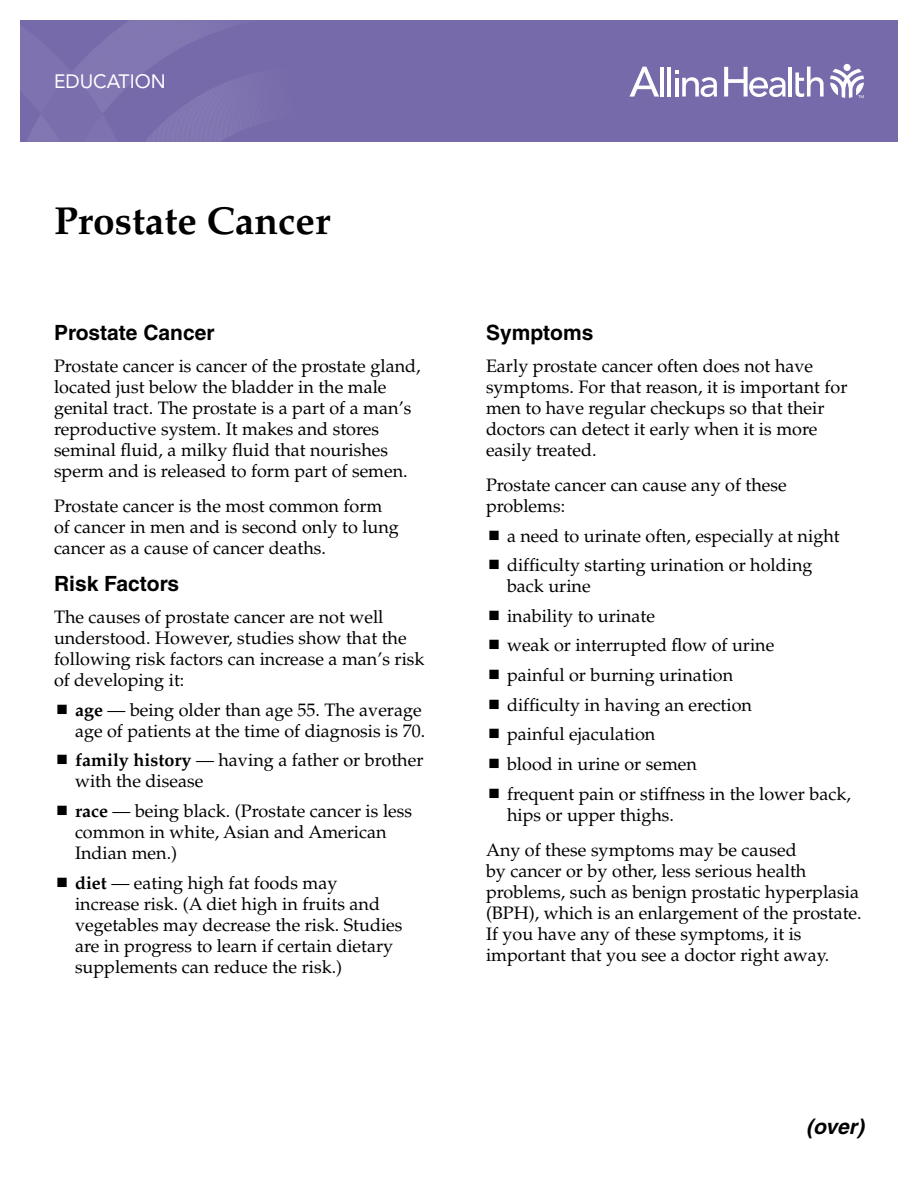
<style>
.page{position:relative;width:918px;height:1188px;background:#fff}
.page>*{position:absolute;margin:0;border:0;box-sizing:border-box;transform-origin:0 0}
.t1{font:700 39px "Palatino";color:#000}
.t2{font:700 21px "Helvetica";color:#000}
.t3{font:italic 700 21px "Helvetica";color:#000}
.t4{font:19.2px "Avenir LT Std";color:#fff}
.t5{font:18px/21px "Palatino";color:#000}
.s1{font-weight:700}
</style>
<div class="page">
<div style="left:20px;top:20px;width:878px;height:122px;background:#766aab"></div>
<svg style="left:27px;top:20px;width:218px;height:122px"></svg>
<svg style="left:830px;top:69px;width:34px;height:29px"></svg>
<div style="left:844px;top:64px;width:7px;height:7px;background:#fff;border-radius:50%"></div>
<hr style="left:660px;top:67px;width:4px;height:30px;background:#fff">
<hr style="left:667px;top:67px;width:4px;height:30px;background:#fff">
<hr style="left:789px;top:67px;width:3px;height:30px;background:#fff">
<svg style="left:795px;top:67px;width:29px;height:30px"></svg>
<svg style="left:675px;top:71px;width:42px;height:26px"></svg>
<svg style="left:629px;top:67px;width:30px;height:30px"></svg>
<svg style="left:724px;top:67px;width:62px;height:30px"></svg>
<p class="t4" style="left:54px;top:70px;width:113px">EDUCATION</p>
<h1 class="t1" style="left:54px;top:198px;width:278px">Prostate Cancer</h1>
<p class="t2" style="left:54px;top:320px;width:162px">Prostate Cancer</p>
<p class="t5" style="left:54px;top:356px;width:368px">Prostate cancer is cancer of the prostate gland, located just below the bladder in the male genital tract. The prostate is a part of a man’s reproductive system. It makes and stores seminal fluid, a milky fluid that nourishes sperm and is released to form part of semen.</p>
<p class="t5" style="left:54px;top:495px;width:346px">Prostate cancer is the most common form of cancer in men and is second only to lung cancer as a cause of cancer deaths.</p>
<p class="t2" style="left:54px;top:571px;width:127px">Risk Factors</p>
<p class="t5" style="left:54px;top:607px;width:372px">The causes of prostate cancer are not well understood. However, studies show that the following risk factors can increase a man’s risk of developing it:</p>
<p class="t5" style="left:75px;top:700px;width:352px"><span class="s1">age</span> — being older than age 55. The average age of patients at the time of diagnosis is 70.</p>
<p class="t5" style="left:75px;top:750px;width:350px"><span class="s1">family history</span> — having a father or brother with the disease</p>
<p class="t5" style="left:75px;top:801px;width:339px"><span class="s1">race</span> — being black. (Prostate cancer is less common in white, Asian and American<br>Indian men.)</p>
<p class="t5" style="left:75px;top:873px;width:329px"><span class="s1">diet</span> — eating high fat foods may increase risk. (A diet high in fruits and vegetables may decrease the risk. Studies are in progress to learn if certain dietary supplements can reduce the risk.)</p>
<p class="t2" style="left:486px;top:320px;width:109px">Symptoms</p>
<p class="t5" style="left:486px;top:356px;width:363px">Early prostate cancer often does not have symptoms. For that reason, it is important for men to have regular checkups so that their doctors can detect it early when it is more easily treated.</p>
<p class="t5" style="left:486px;top:474px;width:302px">Prostate cancer can cause any of these problems:</p>
<p class="t5" style="left:507px;top:521px;width:334px;line-height:29.7px">a need to urinate often, especially at night difficulty starting urination or holding</p>
<p class="t5" style="left:507px;top:572px;width:345px;line-height:29.7px">back urine<br>inability to urinate<br>weak or interrupted flow of urine<br>painful or burning urination<br>difficulty in having an erection<br>painful ejaculation<br>blood in urine or semen<br>frequent pain or stiffness in the lower back,</p>
<p class="t5" style="left:486px;top:797px;width:312px;line-height:35.1px;text-indent:21px">hips or upper thighs.<br>Any of these symptoms may be caused</p>
<p class="t5" style="left:486px;top:860px;width:377px">by cancer or by other, less serious health problems, such as benign prostatic hyperplasia (BPH), which is an enlargement of the prostate.<br>If you have any of these symptoms, it is important that you see a doctor right away.</p>
<p class="t3" style="left:806px;top:1114px;width:59px">(over)</p>
</div>
